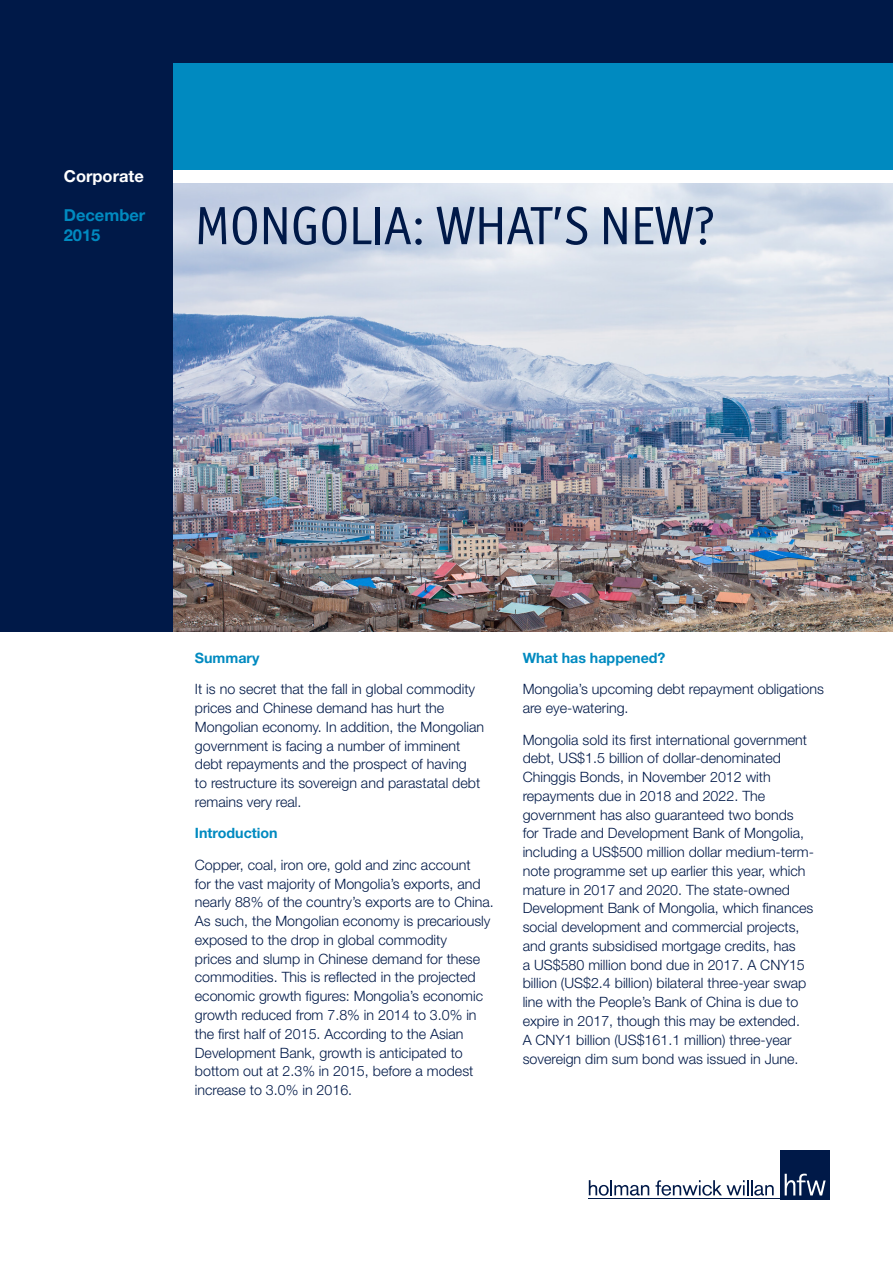
<style>
.page{position:relative;width:893px;height:1263px;background:#fff}
.page>*{position:absolute;margin:0;border:0;box-sizing:border-box;transform-origin:0 0}
.BRIEFING_-_Heading{font:54px "Officina Display ITC Std";color:#001948}
.BRIEFING_-_Date{font:700 16.5px/19.8px "Helvetica Neue LT Std";color:#008ac0}
.BRIEFING_-_Practice{font:700 16.5px "Helvetica Neue LT Std";color:#fff}
.BRIEFING_-_Bodytext{font:300 14.25px/18.8px "Helvetica Neue LT Std";color:#001948}
.BRIEFING_-_Subhead_1{font:700 14.25px "Helvetica Neue LT Std";color:#008ac0}
</style>
<div class="page">
<div style="left:0;top:0;width:893px;height:631px;background:#001948"></div>
<div style="left:174px;top:64px;width:719px;height:106px;background:#008ac0"></div>
<div style="left:780px;top:1150px;width:49px;height:49px;background:#001948"></div>
<svg style="left:589px;top:1180px;width:60px;height:16px"></svg>
<svg style="left:656px;top:1180px;width:118px;height:16px"></svg>
<svg style="left:785px;top:1174px;width:41px;height:21px"></svg>
<hr style="left:588px;top:1198px;width:241px;height:1px;background:#001948">
<img style="left:174px;top:183px;width:719px;height:448px">
<div style="left:174px;top:170px;width:719px;height:13px;background:#fff"></div>
<p class="BRIEFING_-_Practice" style="left:64px;top:166px;width:82px">Corporate</p>
<p class="BRIEFING_-_Date" style="left:64px;top:205px;width:83px">December<br>2015</p>
<p class="BRIEFING_-_Heading" style="left:195px;top:195px;width:522px">MONGOLIA: WHAT’S NEW?</p>
<p class="BRIEFING_-_Subhead_1" style="left:195px;top:649px;width:66px">Summary</p>
<p class="BRIEFING_-_Bodytext" style="left:195px;top:680px;width:291px">It is no secret that the fall in global commodity prices and Chinese demand has hurt the Mongolian economy. In addition, the Mongolian government is facing a number of imminent debt repayments and the prospect of having<br>to restructure its sovereign and parastatal debt remains very real.</p>
<p class="BRIEFING_-_Subhead_1" style="left:195px;top:824px;width:84px">Introduction</p>
<p class="BRIEFING_-_Bodytext" style="left:195px;top:855px;width:300px">Copper, coal, iron ore, gold and zinc account<br>for the vast majority of Mongolia’s exports, and nearly 88% of the country’s exports are to China.<br>As such, the Mongolian economy is precariously exposed to the drop in global commodity<br>prices and slump in Chinese demand for these commodities. This is reflected in the projected economic growth figures: Mongolia’s economic growth reduced from 7.8% in 2014 to 3.0% in the first half of 2015. According to the Asian Development Bank, growth is anticipated to bottom out at 2.3% in 2015, before a modest increase to 3.0% in 2016.</p>
<p class="BRIEFING_-_Subhead_1" style="left:523px;top:649px;width:144px">What has happened?</p>
<p class="BRIEFING_-_Bodytext" style="left:523px;top:680px;width:303px">Mongolia’s upcoming debt repayment obligations are eye-watering.</p>
<p class="BRIEFING_-_Bodytext" style="left:523px;top:730px;width:293px">Mongolia sold its first international government debt, US$1.5 billion of dollar-denominated Chinggis Bonds, in November 2012 with repayments due in 2018 and 2022. The government has also guaranteed two bonds<br>for Trade and Development Bank of Mongolia, including a US$500 million dollar medium-term&shy;note programme set up earlier this year, which mature in 2017 and 2020. The state-owned Development Bank of Mongolia, which finances social development and commercial projects, and grants subsidised mortgage credits, has<br>a US$580 million bond due in 2017. A CNY15 billion (US$2.4 billion) bilateral three-year swap line with the People’s Bank of China is due to expire in 2017, though this may be extended.<br>A CNY1 billion (US$161.1 million) three-year sovereign dim sum bond was issued in June.</p>
</div>
